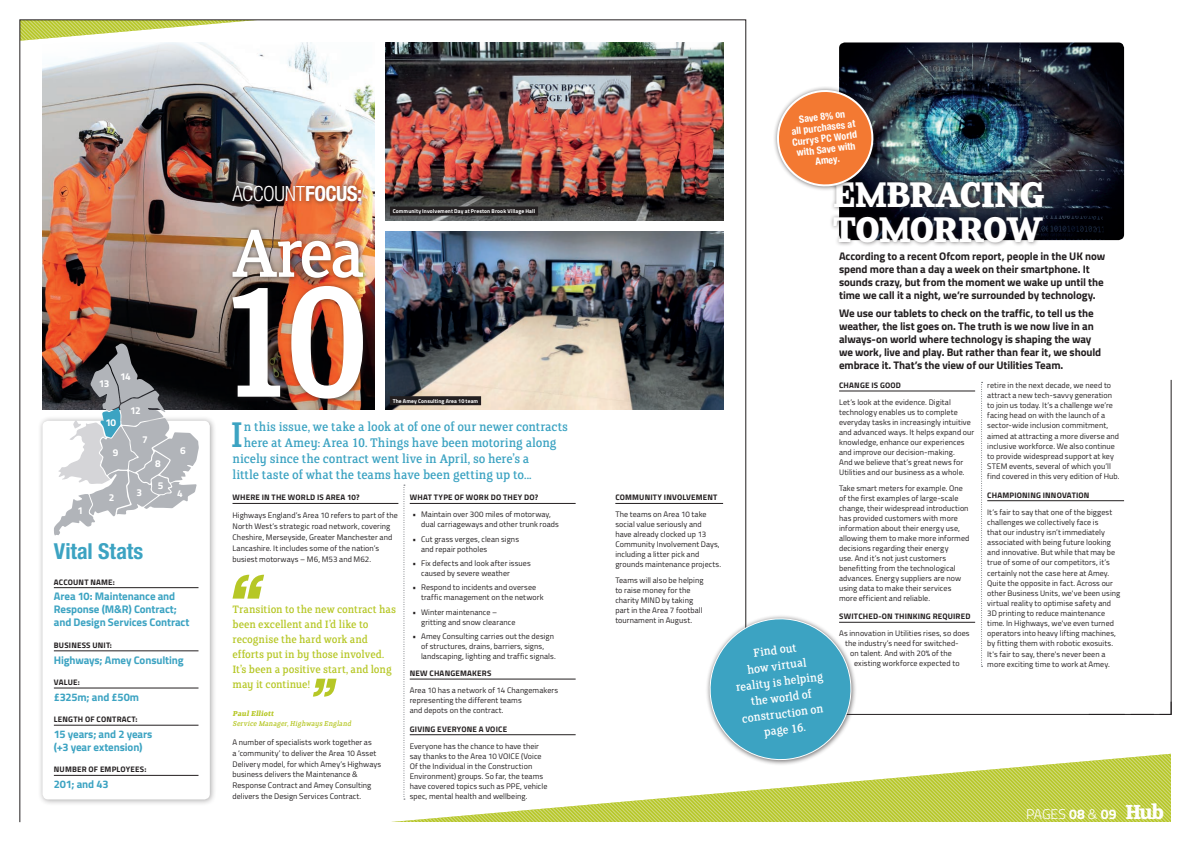
<style>
.page{position:relative;width:1191px;height:842px;background:#fff}
.page>*{position:absolute;margin:0;border:0;box-sizing:border-box;transform-origin:0 0}
.t1{font:700 40px/35px "FS Clerkenwell";letter-spacing:-.06em;color:#fff}
.t2{font:40px "FS Clerkenwell";color:#3ca3c2}
.t3{font:700 condensed 22px "Helvetica Neue LT Pro";color:#3ca3c2}
.t4{font:300 condensed 21px "Helvetica Neue LT Pro";letter-spacing:-.02em;color:#fff}
.t5{font:14px "FS Clerkenwell";letter-spacing:-.005em;color:#3ca3c2}
.t6{font:300 14px "Titillium";letter-spacing:-.01em;color:#fff}
.t7{font:13px/16px "FS Clerkenwell";color:#fff;text-align:center}
.t8{font:12px/14.8px "FS Clerkenwell";letter-spacing:-.005em;color:#b6c726}
.t9{font:700 11px/13px "Titillium";letter-spacing:-.01em;color:#231f20}
.t10{font:700 11px/13px "Titillium";letter-spacing:-.01em;color:#3ca3c2}
.t11{font:700 condensed 10px/11px "Helvetica Neue LT Pro";color:#fff;text-align:center}
.t12{font:700 10px "Titillium";letter-spacing:-.07em;color:#fff}
.t13{font:8px/10px "Titillium";letter-spacing:.01em;color:#231f20}
.t14{font:700 8px "Titillium";letter-spacing:.025em;color:#231f20}
.t15{font:italic 8px "FS Clerkenwell";color:#b6c726}
.t16{font:italic 700 8px "FS Clerkenwell";color:#b6c726}
.t17{font:700 5.5px "Titillium";letter-spacing:.02em;color:#fff}
.s1{font-weight:700}
.s2{font-family:"FS Clerkenwell";font-weight:700;font-size:22.8px}
</style>
<div class="page">
<img style="left:19px;top:19px;width:1152px;height:804px">
<hr style="left:1088px;top:714px;width:36px;height:1px;background:#231f20">
<svg style="left:1130px;top:701px;width:41px;height:14px"></svg>
<div style="left:705px;top:614px;width:152px;height:152px;background:#fff"></div>
<svg style="left:707px;top:615px;width:148px;height:149px"></svg>
<div style="left:773px;top:86px;width:106px;height:106px;background:#231f20;opacity:.6"></div>
<svg style="left:775px;top:88px;width:100px;height:100px;background:#d88658"></svg>
<p class="t12" style="left:99px;top:376px;width:12px">13</p>
<p class="t12" style="left:120px;top:368px;width:12px">14</p>
<p class="t12" style="left:130px;top:403px;width:12px">12</p>
<p class="t12" style="left:77px;top:503px;width:7px">1</p>
<p class="t12" style="left:105px;top:415px;width:12px">10</p>
<p class="t12" style="left:113px;top:445px;width:7px">9</p>
<p class="t12" style="left:109px;top:490px;width:7px">2</p>
<p class="t12" style="left:142px;top:432px;width:7px">7</p>
<p class="t12" style="left:155px;top:456px;width:7px">8</p>
<p class="t12" style="left:180px;top:443px;width:7px">6</p>
<p class="t12" style="left:158px;top:478px;width:7px">5</p>
<p class="t12" style="left:136px;top:484px;width:7px">3</p>
<p class="t12" style="left:177px;top:486px;width:7px">4</p>
<h2 class="t3" style="left:54px;top:538px;width:91px">Vital Stats</h2>
<p class="t14" style="left:54px;top:576px;width:62px">ACCOUNT NAME:</p>
<h3 class="t10" style="left:54px;top:589px;width:137px">Area 10: Maintenance and<br>Response (M&amp;R) Contract; and Design Services Contract</h3>
<p class="t14" style="left:54px;top:639px;width:60px">BUSINESS UNIT:</p>
<h3 class="t10" style="left:54px;top:653px;width:131px">Highways; Amey Consulting</h3>
<p class="t14" style="left:54px;top:676px;width:27px">VALUE:</p>
<h3 class="t10" style="left:54px;top:690px;width:87px">£325m; and £50m</h3>
<p class="t14" style="left:54px;top:713px;width:85px">LENGTH OF CONTRACT:</p>
<h3 class="t10" style="left:54px;top:727px;width:100px">15 years; and 2 years (+3 year extension)</h3>
<p class="t14" style="left:54px;top:763px;width:94px">NUMBER OF EMPLOYEES:</p>
<h3 class="t10" style="left:54px;top:777px;width:56px">201; and 43</h3>
<p class="t11" style="left:789px;top:115px;width:67px;rotate:-7deg">Save 8% on<br>all purchases at<br>Currys PC World with Save with<br>Amey.</p>
<h3 class="t4" style="left:232px;top:181px;width:131px">ACCOUNT<span class="s1">FOCUS:</span></h3>
<h1 class="t1" style="left:832px;top:178px;width:215px">EMBRACING<br>TOMORROW</h1>
<p class="t17" style="left:393px;top:207px;width:144px">Community Involvement Day at Preston Brook Village Hall</p>
<p class="t17" style="left:393px;top:397px;width:87px">The Amey Consulting Area 10 team</p>
<h1 class="t2" style="left:230px;top:416px;width:15px">I</h1>
<h3 class="t5" style="left:244px;top:420px;width:325px">n this issue, we take a look at of one of our newer contracts</h3>
<h3 class="t5" style="left:244px;top:436px;width:314px">here at Amey: Area 10. Things have been motoring along</h3>
<h3 class="t5" style="left:232px;top:452px;width:298px">nicely since the contract went live in April, so here’s a</h3>
<h3 class="t5" style="left:232px;top:468px;width:300px">little taste of what the teams have been getting up to...</h3>
<p class="t14" style="left:232px;top:491px;width:129px">WHERE IN THE WORLD IS AREA 10?</p>
<p class="t13" style="left:232px;top:510px;width:167px;line-height:10.8px">Highways England’s Area 10 refers to part of the North West’s strategic road network, covering Cheshire, Merseyside, Greater Manchester and Lancashire. It includes some of the nation’s busiest motorways – M6, M53 and M62.</p>
<p class="t14" style="left:410px;top:491px;width:130px">WHAT TYPE OF WORK DO THEY DO?</p>
<p class="t13" style="left:421px;top:509px;width:139px;text-indent:-9px">• Maintain over 300 miles of motorway, dual carriageways and other trunk roads</p>
<p class="t13" style="left:421px;top:533px;width:99px;text-indent:-9px">• Cut grass verges, clean signs and repair potholes</p>
<p class="t13" style="left:421px;top:558px;width:111px;text-indent:-9px">• Fix defects and look after issues caused by severe weather</p>
<p class="t13" style="left:421px;top:582px;width:124px;text-indent:-9px">• Respond to incidents and oversee traffic management on the network</p>
<p class="t13" style="left:421px;top:606px;width:96px;text-indent:-9px">• Winter maintenance – gritting and snow clearance</p>
<p class="t13" style="left:421px;top:631px;width:136px;text-indent:-9px">• Amey Consulting carries out the design of structures, drains, barriers, signs, landscaping, lighting and traffic signals.</p>
<p class="t14" style="left:410px;top:667px;width:83px">NEW CHANGEMAKERS</p>
<p class="t13" style="left:410px;top:685px;width:150px">Area 10 has a network of 14 Changemakers representing the different teams<br>and depots on the contract.</p>
<p class="t14" style="left:410px;top:723px;width:99px">GIVING EVERYONE A VOICE</p>
<p class="t13" style="left:410px;top:740px;width:139px">Everyone has the chance to have their say thanks to the Area 10 VOICE (Voice Of the Individual in the Construction Environment) groups. So far, the teams have covered topics such as PPE, vehicle spec, mental health and wellbeing.</p>
<h3 class="t8" style="left:232px;top:603px;width:165px">Transition to the new contract has been excellent and I’d like to recognise the hard work and efforts put in by those involved.<br>It’s been a positive start, and long may it continue!</h3>
<p class="t16" style="left:232px;top:709px;width:44px">PaulElliott</p>
<p class="t15" style="left:232px;top:719px;width:122px">Service Manager,Highways England</p>
<p class="t13" style="left:232px;top:736px;width:150px;line-height:10.8px">A number of specialists work together as<br>a ‘community’ to deliver the Area 10 Asset Delivery model, for which Amey’s Highways business delivers the Maintenance &amp; Response Contract and Amey Consulting delivers the Design Services Contract.</p>
<p class="t14" style="left:615px;top:491px;width:104px">COMMUNITY INVOLVEMENT</p>
<p class="t13" style="left:615px;top:509px;width:107px">The teams on Area 10 take social value seriously and<br>have already clocked up 13<br>Community Involvement Days, including a litter pick and grounds maintenance projects.</p>
<p class="t13" style="left:615px;top:575px;width:90px">Teams will also be helping to raise money for the charity MIND by taking part in the Area 7 football tournament in August.</p>
<h3 class="t7" style="left:731px;top:648px;width:89px;rotate:-7deg">Find out<br>how virtual reality is helping the world of construction on page 16.</h3>
<h3 class="t9" style="left:839px;top:249px;width:268px">According to a recent Ofcom report, people in the UK now spend more than a day a week on their smartphone. It sounds crazy, but from the moment we wake up until the time we call it a night, we’re surrounded by technology.</h3>
<p class="t9" style="left:839px;top:306px;width:264px">We use our tablets to check on the traffic, to tell us the weather, the list goes on. The truth is we now live in an always-on world where technology is shaping the way we work, live and play. But rather than fear it, we should embrace it. That’s the view of our Utilities Team.</p>
<p class="t14" style="left:839px;top:379px;width:63px">CHANGE IS GOOD</p>
<p class="t13" style="left:839px;top:397px;width:137px">Let’s look at the evidence. Digital technology enables us to complete everyday tasks in increasingly intuitive and advanced ways. It helps expand our knowledge, enhance our experiences and improve our decision-making.<br>And we believe that’s great news for Utilities and our business as a whole.</p>
<p class="t13" style="left:839px;top:482px;width:132px">Take smart meters for example. One of the first examples of large-scale change, their widespread introduction has provided customers with more information about their energy use, allowing them to make more informed decisions regarding their energy<br>use. And it’s not just customers benefitting from the technological advances. Energy suppliers are now using data to make their services more efficient and reliable.</p>
<p class="t14" style="left:839px;top:610px;width:133px">SWITCHED-ON THINKING REQUIRED</p>
<p class="t13" style="left:839px;top:628px;width:132px">As innovation in Utilities rises, so does</p>
<p class="t13" style="left:845px;top:638px;width:115px">the industry’s need for switched-</p>
<p class="t13" style="left:850px;top:648px;width:103px">on talent. And with 20% of the</p>
<p class="t13" style="left:854px;top:658px;width:107px">existing workforce expected to</p>
<p class="t13" style="left:987px;top:380px;width:134px">retire in the next decade, we need to attract a new tech-savvy generation to join us today. It’s a challenge we’re facing head on with the launch of a sector-wide inclusion commitment, aimed at attracting a more diverse and inclusive workforce. We also continue to provide widespread support at key STEM events, several of which you’ll find covered in this very edition of Hub.</p>
<p class="t14" style="left:987px;top:489px;width:104px">CHAMPIONING INNOVATION</p>
<p class="t13" style="left:987px;top:507px;width:134px">It’s fair to say that one of the biggest challenges we collectively face is<br>that our industry isn’t immediately associated with being future looking and innovative. But while that may be true of some of our competitors, it’s certainly not the case here at Amey.<br>Quite the opposite in fact. Across our other Business Units, we've been using virtual reality to optimise safety and 3D printing to reduce maintenance time. In Highways, we've even turned operators into heavy lifting machines, by fitting them with robotic exosuits.<br>It's fair to say, there's never been a more exciting time to work at Amey.</p>
<h3 class="t6" style="left:1026px;top:804px;width:140px">PAGES <span class="s1">08</span> &amp; <span class="s1">09</span> <span class="s2">Hub</span></h3>
</div>
